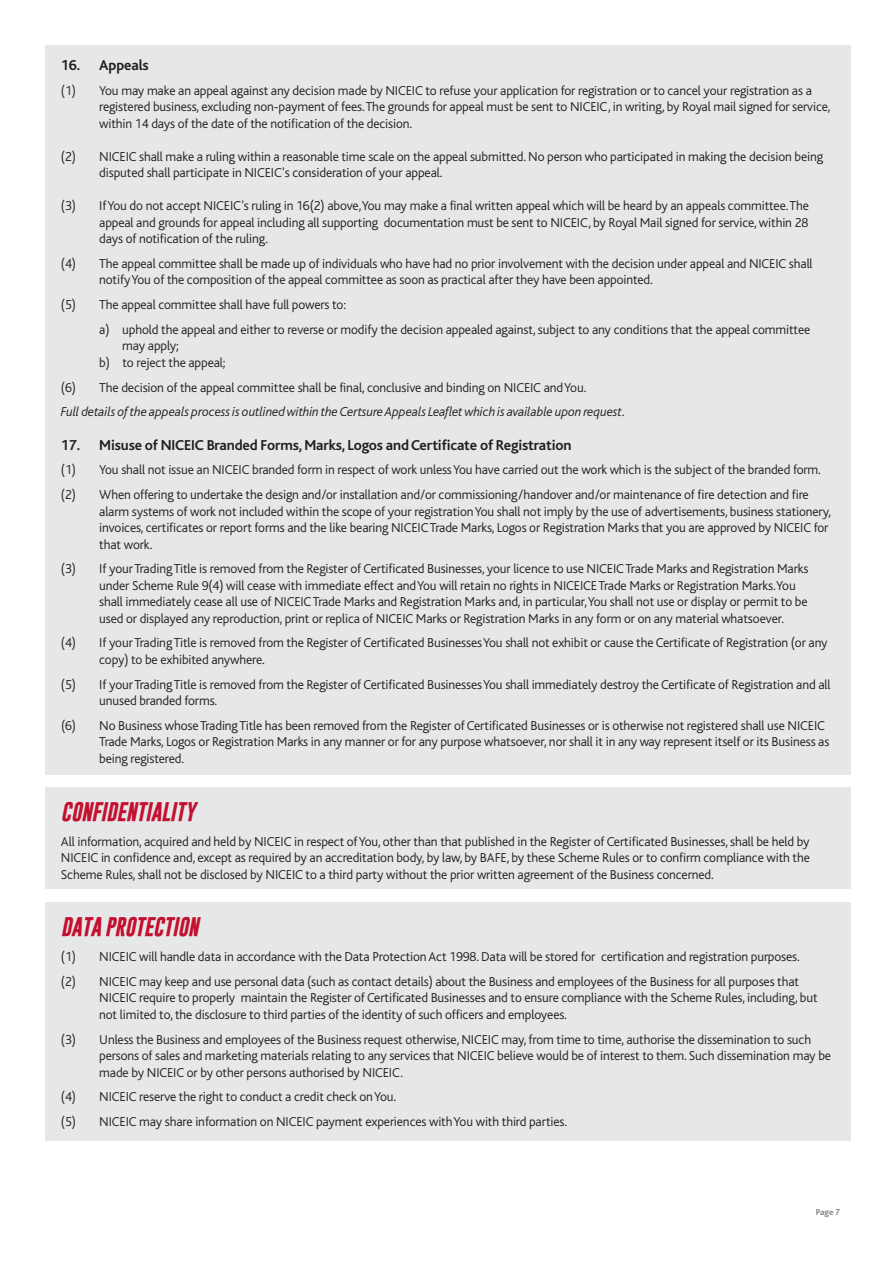
<style>
.page{position:relative;width:893px;height:1263px;background:#fff}
.page>*{position:absolute;margin:0;border:0;box-sizing:border-box;transform-origin:0 0}
.t1{font:italic 700 19.5px "Gobold";letter-spacing:-.01em;color:#c3102f}
.t2{font:700 15px "Bliss";letter-spacing:-.01em;color:#231f20}
.t3{font:300 13.5px/16.5px "Bliss";letter-spacing:-.01em;color:#231f20}
.t4{font:italic 300 13.5px "Bliss";letter-spacing:-.01em;color:#231f20}
.t5{font:700 9px "Bliss";color:#808285}
</style>
<div class="page">
<div style="left:45px;top:787px;width:806px;height:102px;background:#e6e7e9"></div>
<div style="left:45px;top:902px;width:806px;height:239px;background:#e6e7e9"></div>
<div style="left:45px;top:45px;width:806px;height:123px;background:#e6e7e9"></div>
<div style="left:45px;top:395px;width:806px;height:122px;background:#e6e7e9"></div>
<div style="left:45px;top:502px;width:806px;height:272px;background:#e6e7e9"></div>
<div style="left:45px;top:154px;width:806px;height:250px;background:#e6e7e9"></div>
<p class="t2" style="left:61px;top:59px;width:89px">16. Appeals</p>
<p class="t3" style="left:99px;top:83px;width:733px;text-indent:-38px">(1) You may make an appeal against any decision made by NICEIC to refuse your application for registration or to cancel your registration as a registered business, excluding non-payment of fees.The grounds for appeal must be sent to NICEIC, in writing, by Royal mail signed for service, within 14 days of the date of the notification of the decision.</p>
<p class="t3" style="left:99px;top:149px;width:725px;text-indent:-38px">(2) NICEIC shall make a ruling within a reasonable time scale on the appeal submitted. No person who participated in making the decision being disputed shall participate in NICEIC's consideration of your appeal.</p>
<p class="t3" style="left:99px;top:199px;width:711px;text-align:justify;text-indent:-38px">(3) If You do not accept NICEIC's ruling in 16(2) above,You may make a final written appeal which will be heard by an appeals committee.The appeal and grounds for appeal including all supporting documentation must be sent to NICEIC, by Royal Mail signed for service, within 28 days of notification of the ruling.</p>
<p class="t3" style="left:99px;top:257px;width:715px;text-indent:-38px">(4) The appeal committee shall be made up of individuals who have had no prior involvement with the decision under appeal and NICEIC shall notify You of the composition of the appeal committee as soon as practical after they have been appointed.</p>
<p class="t3" style="left:99px;top:294px;width:712px;line-height:24.8px;text-indent:-38px">(5) The appeal committee shall have full powers to:<br>a) uphold the appeal and either to reverse or modify the decision appealed against, subject to any conditions that the appeal committee</p>
<p class="t3" style="left:99px;top:339px;width:128px;text-indent:23px">may apply;<br>b) to reject the appeal;</p>
<p class="t3" style="left:61px;top:380px;width:527px">(6) The decision of the appeal committee shall be final, conclusive and binding on NICEIC and You.</p>
<p class="t4" style="left:61px;top:407px;width:566px">Full details of the appeals process is outlined within the Certsure Appeals Leaflet which is available upon request.</p>
<p class="t2" style="left:61px;top:439px;width:512px">17. Misuse of NICEIC Branded Forms, Marks, Logos and Certificate of Registration</p>
<p class="t3" style="left:61px;top:459px;width:761px;line-height:24.8px">(1) You shall not issue an NICEIC branded form in respect of work unless You have carried out the work which is the subject of the branded form. (2) When offering to undertake the design and/or installation and/or commissioning/handover and/or maintenance of fire detection and fire</p>
<p class="t3" style="left:99px;top:504px;width:733px">alarm systems of work not included within the scope of your registration You shall not imply by the use of advertisements, business stationery, invoices, certificates or report forms and the like bearing NICEIC Trade Marks, Logos or Registration Marks that you are approved by NICEIC for that work.</p>
<p class="t3" style="left:99px;top:562px;width:711px;text-indent:-38px">(3) If your Trading Title is removed from the Register of Certificated Businesses, your licence to use NICEIC Trade Marks and Registration Marks under Scheme Rule 9(4) will cease with immediate effect and You will retain no rights in NICEICE Trade Marks or Registration Marks.You shall immediately cease all use of NICEIC Trade Marks and Registration Marks and, in particular,You shall not use or display or permit to be used or displayed any reproduction, print or replica of NICEIC Marks or Registration Marks in any form or on any material whatsoever.</p>
<p class="t3" style="left:99px;top:636px;width:730px;text-indent:-38px">(4) If your Trading Title is removed from the Register of Certificated Businesses You shall not exhibit or cause the Certificate of Registration (or any copy) to be exhibited anywhere.</p>
<p class="t3" style="left:99px;top:677px;width:733px;text-indent:-38px">(5) If your Trading Title is removed from the Register of Certificated Businesses You shall immediately destroy the Certificate of Registration and all unused branded forms.</p>
<p class="t3" style="left:99px;top:719px;width:732px;text-indent:-38px">(6) No Business whose Trading Title has been removed from the Register of Certificated Businesses or is otherwise not registered shall use NICEIC<br>Trade Marks, Logos or Registration Marks in any manner or for any purpose whatsoever, nor shall it in any way represent itself or its Business as being registered.</p>
<h1 class="t1" style="left:61px;top:803px;width:136px">CONFIDENTIALITY</h1>
<p class="t3" style="left:61px;top:834px;width:750px;text-align:justify">All information, acquired and held by NICEIC in respect of You, other than that published in the Register of Certificated Businesses, shall be held by NICEIC in confidence and, except as required by an accreditation body, by law, by BAFE, by these Scheme Rules or to confirm compliance with the Scheme Rules, shall not be disclosed by NICEIC to a third party without the prior written agreement of the Business concerned.</p>
<h1 class="t1" style="left:61px;top:918px;width:139px">DATA PROTECTION</h1>
<p class="t3" style="left:61px;top:945px;width:740px;line-height:24.8px">(1) NICEIC will handle data in accordance with the Data Protection Act 1998. Data will be stored for certification and registration purposes. (2) NICEIC may keep and use personal data (such as contact details) about the Business and employees of the Business for all purposes that</p>
<p class="t3" style="left:99px;top:991px;width:720px">NICEIC require to properly maintain the Register of Certificated Businesses and to ensure compliance with the Scheme Rules, including, but not limited to, the disclosure to third parties of the identity of such officers and employees.</p>
<p class="t3" style="left:99px;top:1032px;width:733px;text-indent:-38px">(3) Unless the Business and employees of the Business request otherwise, NICEIC may, from time to time, authorise the dissemination to such persons of sales and marketing materials relating to any services that NICEIC believe would be of interest to them. Such dissemination may be made by NICEIC or by other persons authorised by NICEIC.</p>
<p class="t3" style="left:61px;top:1086px;width:508px;line-height:24.8px">(4) NICEIC reserve the right to conduct a credit check on You.<br>(5) NICEIC may share information on NICEIC payment experiences with You with third parties.</p>
<p class="t5" style="left:816px;top:1208px;width:26px">Page 7</p>
</div>
